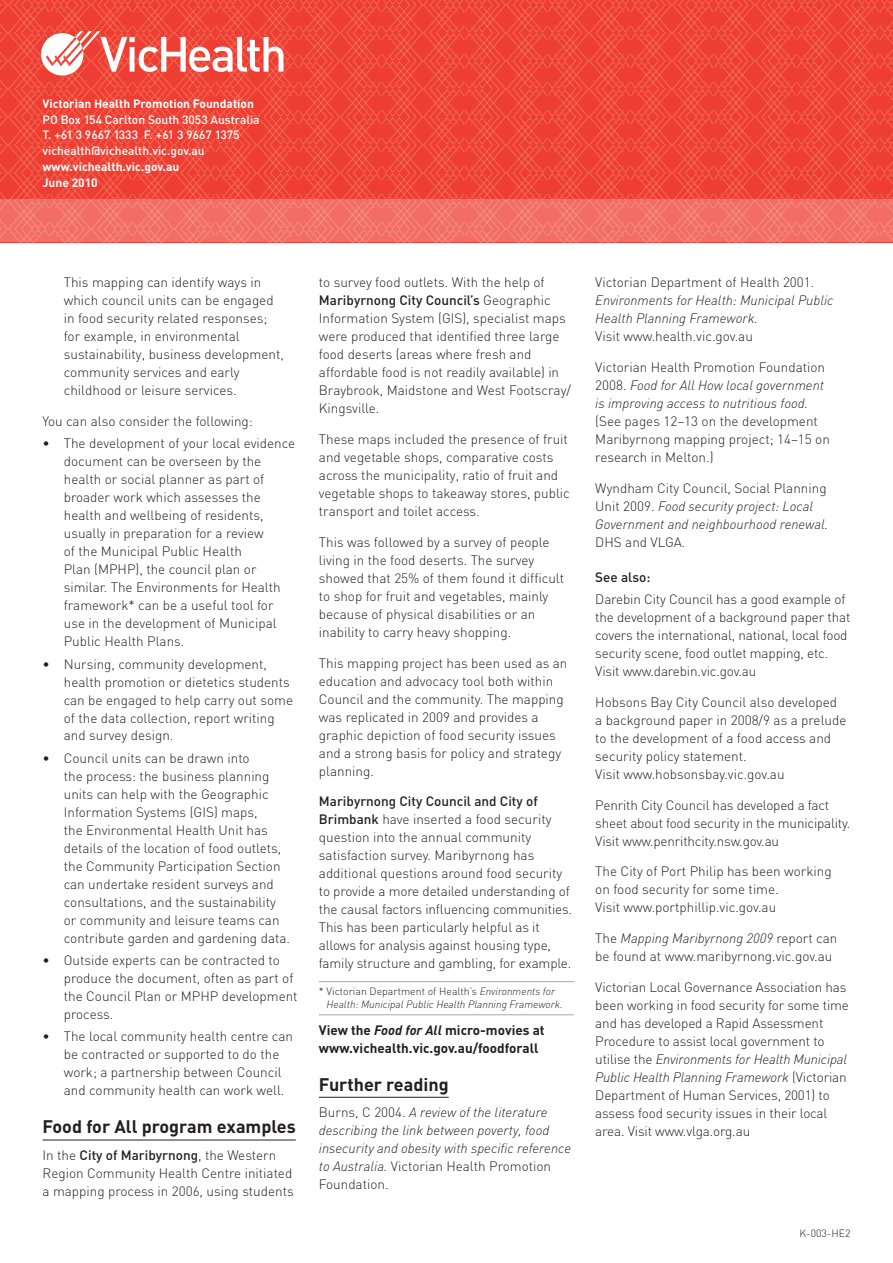
<style>
.page{position:relative;width:893px;height:1263px;background:#fff}
.page>*{position:absolute;margin:0;border:0;box-sizing:border-box;transform-origin:0 0}
.t1{font:700 18px "DIN";color:#231f20}
.t2{font:300 13.5px/18px "DIN";color:#231f20}
.t3{font:italic 300 13.5px/18px "DIN";color:#231f20}
.t4{font:700 13.5px/18px "DIN";color:#231f20}
.t5{font:500 13.5px "DIN";color:#231f20}
.t6{font:500 12px/15.8px "DIN";color:#fff}
.t7{font:700 12px/15.8px "DIN";color:#fff}
.t8{font:italic 300 10.5px/13.5px "DIN";color:#231f20}
.t9{font:300 10.5px "DIN";color:#231f20}
.s1{font-weight:500}
.s2{font-style:normal}
.s3{font-style:italic}
</style>
<div class="page">
<svg style="left:0;top:0;width:893px;height:200px;background:#ee473a"></svg>
<svg style="left:41px;top:31px;width:242px;height:45px"></svg>
<svg style="left:0;top:200px;width:893px;height:42px;background:#f2736a"></svg>
<hr style="left:43px;top:1140px;width:253px;height:1px;background:#231f20">
<hr style="left:319px;top:981px;width:255px;height:1px;background:#a8a9ad">
<hr style="left:319px;top:1014px;width:255px;height:1px;background:#a8a9ad">
<hr style="left:319px;top:1097px;width:130px;height:1px;background:#231f20">
<p class="t7" style="left:43px;top:95px;width:213px">Victorian Health Promotion Foundation</p>
<p class="t6" style="left:43px;top:111px;width:219px">PO Box 154 Carlton South 3053 Australia<br>T. +61 3 9667 1333 F. +61 3 9667 1375 vichealth@vichealth.vic.gov.au</p>
<p class="t7" style="left:43px;top:158px;width:138px">www.vichealth.vic.gov.au<br>June 2010</p>
<p class="t2" style="left:64px;top:273px;width:222px">This mapping can identify ways in which council units can be engaged in food security related responses; for example, in environmental sustainability, business development, community services and early childhood or leisure services.</p>
<p class="t2" style="left:43px;top:412px;width:212px">You can also consider the following:</p>
<p class="t2" style="left:64px;top:434px;width:233px;text-indent:-21px">• The development of your local evidence document can be overseen by the health or social planner as part of broader work which assesses the health and wellbeing of residents, usually in preparation for a review<br>of the Municipal Public Health<br>Plan (MPHP), the council plan or similar. The Environments for Health framework* can be a useful tool for use in the development of Municipal Public Health Plans.</p>
<p class="t2" style="left:64px;top:654px;width:231px;text-indent:-21px">• Nursing, community development, health promotion or dietetics students can be engaged to help carry out some of the data collection, report writing and survey design.</p>
<p class="t2" style="left:64px;top:749px;width:228px;text-indent:-21px">• Council units can be drawn into<br>the process: the business planning units can help with the Geographic Information Systems (GIS) maps,<br>the Environmental Health Unit has details of the location of food outlets, the Community Participation Section can undertake resident surveys and consultations, and the sustainability or community and leisure teams can contribute garden and gardening data.</p>
<p class="t2" style="left:64px;top:951px;width:235px;text-indent:-21px">• Outside experts can be contracted to produce the document, often as part of the Council Plan or MPHP development process.</p>
<p class="t2" style="left:64px;top:1027px;width:231px;text-indent:-21px">• The local community health centre can be contracted or supported to do the work; a partnership between Council and community health can work well.</p>
<h1 class="t1" style="left:43px;top:1115px;width:255px">Food for All program examples</h1>
<p class="t2" style="left:43px;top:1146px;width:253px">In the <span class="s1">City of Maribyrnong</span>, the Western<br>Region Community Health Centre initiated a mapping process in 2006, using students</p>
<p class="t2" style="left:319px;top:273px;width:254px">to survey food outlets. With the help of <span class="s1">Maribyrnong City Council’s</span> Geographic Information System (GIS), specialist maps were produced that identified three large food deserts (areas where fresh and affordable food is not readily available) in Braybrook, Maidstone and West Footscray/ Kingsville.</p>
<p class="t2" style="left:319px;top:430px;width:252px">These maps included the presence of fruit and vegetable shops, comparative costs across the municipality, ratio of fruit and vegetable shops to takeaway stores, public transport and toilet access.</p>
<p class="t2" style="left:319px;top:533px;width:247px">This was followed by a survey of people living in the food deserts. The survey showed that 25% of them found it difficult to shop for fruit and vegetables, mainly because of physical disabilities or an inability to carry heavy shopping.</p>
<p class="t2" style="left:319px;top:653px;width:250px">This mapping project has been used as an education and advocacy tool both within Council and the community. The mapping was replicated in 2009 and provides a graphic depiction of food security issues and a strong basis for policy and strategy planning.</p>
<p class="t2" style="left:319px;top:792px;width:255px"><span class="s1">Maribyrnong City Council and City of Brimbank</span> have inserted a food security question into the annual community satisfaction survey. Maribyrnong has additional questions around food security to provide a more detailed understanding of the causal factors influencing communities.<br>This has been particularly helpful as it allows for analysis against housing type, family structure and gambling, for example.</p>
<p class="t8" style="left:326px;top:984px;width:238px;text-indent:-8px"><span class="s2">* Victorian Department of Health’s</span> Environments for<br>Health: Municipal Public Health Planning Framework.</p>
<p class="t4" style="left:319px;top:1020px;width:227px">View the <span class="s3">Food for All</span> micro-movies at www.vichealth.vic.gov.au/foodforall</p>
<h1 class="t1" style="left:319px;top:1072px;width:131px">Further reading</h1>
<p class="t3" style="left:319px;top:1103px;width:254px"><span class="s2">Burns, C 2004.</span> A review of the literature describing the link between poverty, food insecurity and obesity with specific reference to Australia. <span class="s2">Victorian Health Promotion Foundation.</span></p>
<p class="t2" style="left:595px;top:273px;width:220px">Victorian Department of Health 2001.</p>
<p class="t3" style="left:595px;top:291px;width:240px">Environments for Health: Municipal Public<br>Health Planning Framework.</p>
<p class="t2" style="left:595px;top:327px;width:159px">Visit www.health.vic.gov.au</p>
<p class="t3" style="left:595px;top:358px;width:231px;text-align:justify"><span class="s2">Victorian Health Promotion Foundation 2008.</span> Food for All How local government is improving access to nutritious food.</p>
<p class="t2" style="left:595px;top:412px;width:236px">(See pages 12–13 on the development<br>Maribyrnong mapping project; 14–15 on research in Melton.)</p>
<p class="t3" style="left:595px;top:479px;width:235px"><span class="s2">Wyndham City Council, Social Planning<br>Unit 2009.</span> Food security project: Local<br>Government and neighbourhood renewal.</p>
<p class="t2" style="left:595px;top:533px;width:92px">DHS and VLGA.</p>
<p class="t5" style="left:595px;top:568px;width:57px">See also:</p>
<p class="t2" style="left:595px;top:590px;width:257px">Darebin City Council has a good example of the development of a background paper that covers the international, national, local food security scene, food outlet mapping, etc.<br>Visit www.darebin.vic.gov.au</p>
<p class="t2" style="left:595px;top:693px;width:253px">Hobsons Bay City Council also developed a background paper in 2008/9 as a prelude to the development of a food access and security policy statement.<br>Visit www.hobsonsbay.vic.gov.au</p>
<p class="t2" style="left:595px;top:795px;width:257px">Penrith City Council has developed a fact sheet about food security in the municipality.<br>Visit www.penrithcity.nsw.gov.au</p>
<p class="t2" style="left:595px;top:862px;width:238px">The City of Port Philip has been working on food security for some time.<br>Visit www.portphillip.vic.gov.au</p>
<p class="t2" style="left:595px;top:929px;width:243px">The <span class="s3">Mapping Maribyrnong 2009</span> report can be found at www.maribyrnong.vic.gov.au</p>
<p class="t2" style="left:595px;top:978px;width:255px">Victorian Local Governance Association has been working in food security for some time and has developed a Rapid Assessment Procedure to assist local government to utilise the <span class="s3">Environments for Health Municipal Public Health Planning Framework</span> (Victorian Department of Human Services, 2001) to assess food security issues in their local area. Visit www.vlga.org.au</p>
<p class="t9" style="left:799px;top:1227px;width:52px">K-003-HE2</p>
</div>
